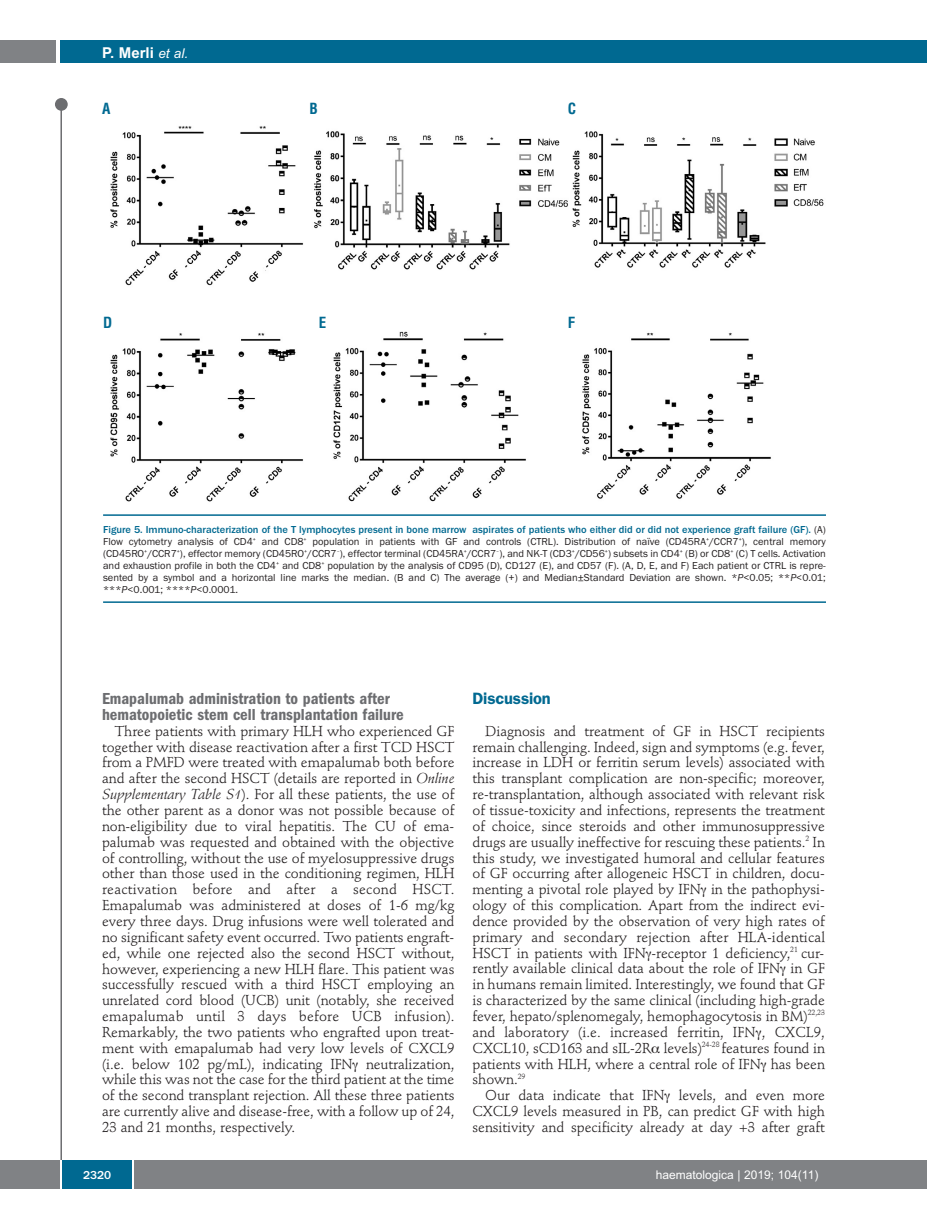
<style>
.page{position:relative;width:927px;height:1225px;background:#fff}
.page>*{position:absolute;margin:0;border:0;box-sizing:border-box;transform-origin:0 0}
.t1{font:600 condensed 16.5px/15.9px "Franklin Gothic";color:#6c6d70}
.t2{font:600 16.5px "Franklin Gothic";letter-spacing:-.01em;color:#006991}
.t3{font:700 15px "Arial";color:#fff}
.t4{font:700 condensed 15px "Helvetica";color:#006991}
.t5{font:14.25px/15.9px "Stempel Schneidler";letter-spacing:-.005em;color:#231f20;text-align:justify}
.t6{font:12px "Arial";color:#fff}
.t7{font:500 12px "Franklin Gothic";color:#fff}
.t8{font:10.5px/12px "Franklin Gothic";color:#231f20;text-align:justify}
.s1{font-weight:400;font-style:italic;font-size:13.5px}
.s2{font-weight:500;color:#006991}
.s3{font-style:italic}
</style>
<div class="page">
<div style="left:911px;top:40px;width:16px;height:22px;background:#006991"></div>
<div style="left:910px;top:1160px;width:17px;height:28px;background:#808285"></div>
<div style="left:55px;top:98px;width:13px;height:13px;background:#6c6d70;border-radius:50%"></div>
<hr style="left:60px;top:101px;width:2px;height:1061px;background:#6c6d70">
<div style="left:60px;top:40px;width:852px;height:22px;background:#006991"></div>
<div style="left:0;top:40px;width:56px;height:22px;background:#808285"></div>
<div style="left:0;top:1160px;width:911px;height:28px;background:#808285"></div>
<div style="left:62px;top:1160px;width:71px;height:28px;background:#006991"></div>
<hr style="left:60px;top:1160px;width:2px;height:28px;background:#fff">
<svg style="left:133px;top:1160px;width:1px;height:28px"></svg>
<img style="left:110px;top:126px;width:714px;height:376px">
<hr style="left:103px;top:514px;width:723px;height:2px;background:#006991">
<hr style="left:103px;top:601px;width:723px;height:2px;background:#006991">
<p class="t3" style="left:102px;top:44px;width:88px">P. Merli <span class="s1">et al.</span></p>
<p class="t4" style="left:102px;top:100px;width:10px">A</p>
<p class="t4" style="left:309px;top:100px;width:10px">B</p>
<p class="t4" style="left:568px;top:100px;width:10px">C</p>
<p class="t4" style="left:103px;top:314px;width:11px">D</p>
<p class="t4" style="left:319px;top:314px;width:9px">E</p>
<p class="t4" style="left:568px;top:314px;width:9px">F</p>
<p class="t8" style="left:103px;top:523px;width:724px"><span class="s2">Figure 5. Immuno-characterization of the T lymphocytes present in bone marrow aspirates of patients who either did or did not experience graft failure (GF).</span> (A)<br>Flow cytometry analysis of CD4<sup>+</sup> and CD8<sup>+</sup> population in patients with GF and controls (CTRL). Distribution of naïve (CD45RA<sup>+</sup>/CCR7<sup>+</sup>), central memory (CD45RO<sup>+</sup>/CCR7<sup>+</sup>), effector memory (CD45RO<sup>+</sup>/CCR7<sup>–</sup>), effector terminal (CD45RA<sup>+</sup>/CCR7<sup>–</sup>), and NK-T (CD3<sup>+</sup>/CD56<sup>+</sup>) subsets in CD4<sup>+</sup> (B) or CD8<sup>+</sup> (C) T cells. Activation and exhaustion profile in both the CD4<sup>+</sup> and CD8<sup>+</sup> population by the analysis of CD95 (D), CD127 (E), and CD57 (F). (A, D, E, and F) Each patient or CTRL is repre&shy;sented by a symbol and a horizontal line marks the median. (B and C) The average (+) and Median±Standard Deviation are shown. *<span class="s3">P</span>&lt;0.05; **<span class="s3">P</span>&lt;0.01; ***<span class="s3">P</span>&lt;0.001; ****<span class="s3">P</span>&lt;0.0001.</p>
<p class="t1" style="left:102px;top:692px;width:303px">Emapalumab administration to patients after hematopoietic stem cell transplantation failure</p>
<p class="t5" style="left:102px;top:724px;width:354px;text-indent:13px">Three patients with primary HLH who experienced GF together with disease reactivation after a first TCD HSCT from a PMFD were treated with emapalumab both before and after the second HSCT (details are reported in <span class="s3">Online Supplementary Table S1</span>). For all these patients, the use of the other parent as a donor was not possible because of non-eligibility due to viral hepatitis. The CU of ema&shy;palumab was requested and obtained with the objective of controlling, without the use of myelosuppressive drugs other than those used in the conditioning regimen, HLH reactivation before and after a second HSCT.<br>Emapalumab was administered at doses of 1-6 mg/kg every three days. Drug infusions were well tolerated and no significant safety event occurred. Two patients engraft&shy;ed, while one rejected also the second HSCT without, however, experiencing a new HLH flare. This patient was successfully rescued with a third HSCT employing an unrelated cord blood (UCB) unit (notably, she received emapalumab until 3 days before UCB infusion).<br>Remarkably, the two patients who engrafted upon treat&shy;ment with emapalumab had very low levels of CXCL9 (i.e. below 102 pg/mL), indicating IFN neutralization, while this was not the case for the third patient at the time of the second transplant rejection. All these three patients are currently alive and disease-free, with a follow up of 24, 23 and 21 months, respectively.</p>
<p class="t2" style="left:472px;top:692px;width:80px">Discussion</p>
<p class="t5" style="left:472px;top:724px;width:354px;text-indent:13px">Diagnosis and treatment of GF in HSCT recipients remain challenging. Indeed, sign and symptoms (e.g. fever, increase in LDH or ferritin serum levels) associated with this transplant complication are non-specific; moreover, re-transplantation, although associated with relevant risk of tissue-toxicity and infections, represents the treatment of choice, since steroids and other immunosuppressive drugs are usually ineffective for rescuing these patients.<sup>2</sup> In this study, we investigated humoral and cellular features of GF occurring after allogeneic HSCT in children, docu&shy;menting a pivotal role played by IFN in the pathophysi&shy;ology of this complication. Apart from the indirect evi&shy;dence provided by the observation of very high rates of primary and secondary rejection after HLA-identical HSCT in patients with IFN -receptor 1 deficiency,<sup>21</sup> cur&shy;rently available clinical data about the role of IFN in GF in humans remain limited. Interestingly, we found that GF is characterized by the same clinical (including high-grade fever, hepato/splenomegaly, hemophagocytosis in BM)<sup>22,23 </sup>and laboratory (i.e. increased ferritin, IFN , CXCL9, CXCL10, sCD163 and sIL-2R levels)<sup>24-28</sup> features found in patients with HLH, where a central role of IFN has been shown.<sup>29</sup></p>
<p class="t5" style="left:472px;top:1088px;width:354px;text-indent:13px">Our data indicate that IFN levels, and even more CXCL9 levels measured in PB, can predict GF with high sensitivity and specificity already at day +3 after graft</p>
<p class="t7" style="left:83px;top:1167px;width:30px">2320</p>
<p class="t6" style="left:656px;top:1167px;width:164px">haematologica | 2019; 104(11)</p>
</div>
